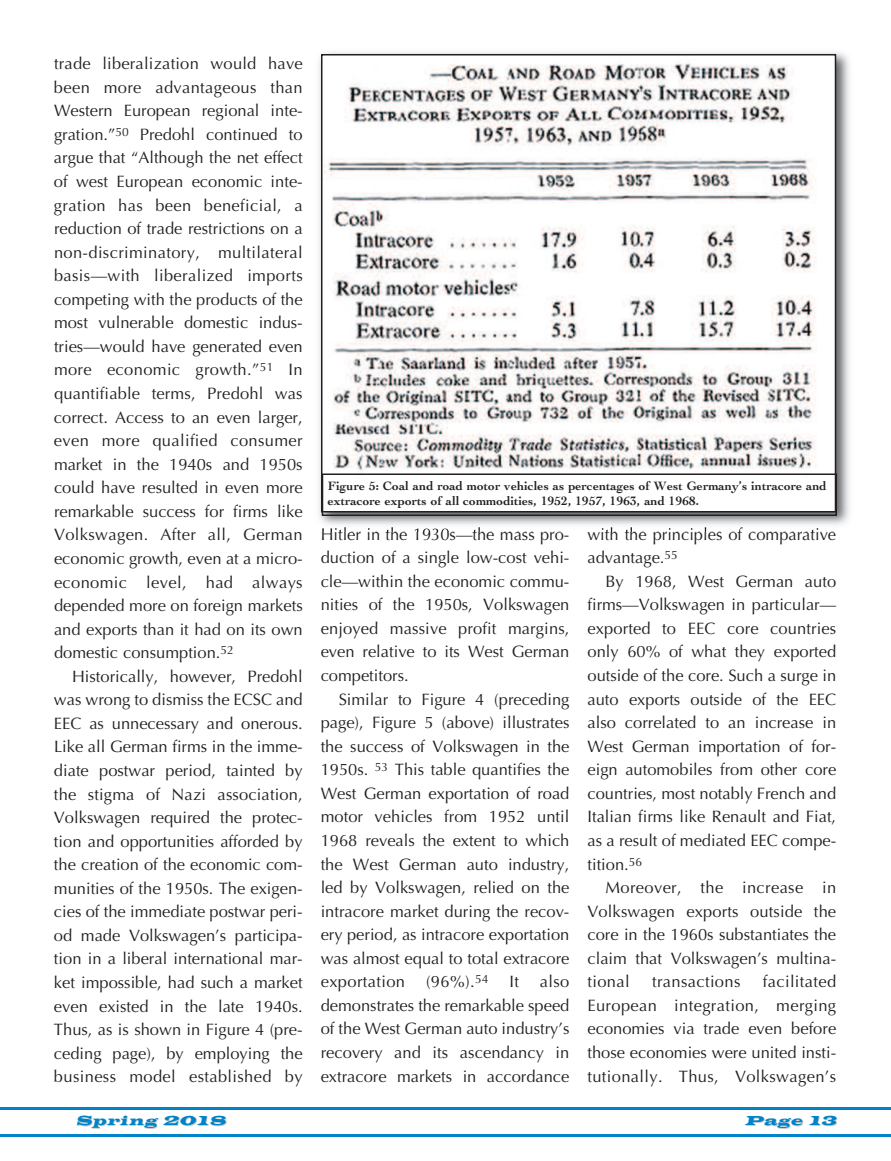
<style>
.page{position:relative;width:891px;height:1161px;background:#fff}
.page>*{position:absolute;margin:0;border:0;box-sizing:border-box;transform-origin:0 0}
.t1{font:16.5px/23.5px "Optima";color:#231f20;text-align:justify}
.t2{font:16.5px "Optima";letter-spacing:.02em;color:#231f20}
.t3{font:italic 13.5px "Latin Wide";color:#0083c8}
.t4{font:700 12.75px/15.3px "Cochin";letter-spacing:.01em;color:#231f20}
</style>
<div class="page">
<svg style="left:0;top:1107px;width:891px;height:30px"></svg>
<img style="left:319px;top:52px;width:530px;height:480px">
<img style="left:322px;top:527px;width:39px;height:5px">
<img style="left:600px;top:527px;width:29px;height:5px">
<div style="left:322px;top:55px;width:514px;height:457px;background:#fff"></div>
<img style="left:324px;top:63px;width:509px;height:411px">
<div style="left:321px;top:54px;width:515px;height:458px;border:2px solid #231f20"></div>
<div style="left:322px;top:474px;width:515px;height:42px;border:2px solid #231f20"></div>
<p class="t1" style="left:54px;top:52px;width:250px">trade liberalization would have been more advantageous than Western European regional inte&shy;gration.”<sup>50</sup> Predohl continued to argue that “Although the net effect of west European economic inte&shy;gration has been beneficial, a reduction of trade restrictions on a non-discriminatory, multilateral basis—with liberalized imports competing with the products of the most vulnerable domestic indus&shy;tries—would have generated even more economic growth.”<sup>51</sup> In quantifiable terms, Predohl was correct. Access to an even larger, even more qualified consumer market in the 1940s and 1950s could have resulted in even more remarkable success for firms like Volkswagen. After all, German economic growth, even at a micro&shy;economic level, had always depended more on foreign markets and exports than it had on its own domestic consumption.<sup>52</sup></p>
<p class="t1" style="left:54px;top:665px;width:250px;text-indent:18px">Historically, however, Predohl was wrong to dismiss the ECSC and EEC as unnecessary and onerous.<br>Like all German firms in the imme&shy;diate postwar period, tainted by the stigma of Nazi association, Volkswagen required the protec&shy;tion and opportunities afforded by the creation of the economic com&shy;munities of the 1950s. The exigen&shy;cies of the immediate postwar peri&shy;od made Volkswagen’s participa&shy;tion in a liberal international mar&shy;ket impossible, had such a market even existed in the late 1940s.<br>Thus, as is shown in Figure 4 (pre&shy;ceding page), by employing the business model established by</p>
<p class="t4" style="left:328px;top:478px;width:500px">Figure 5: Coal and road motor vehicles as percentages of West Germany’s intracore and extracore exports of all commodities, 1952, 1957, 1963, and 1968.</p>
<p class="t1" style="left:321px;top:523px;width:250px">Hitler in the 1930s—the mass pro&shy;duction of a single low-cost vehi&shy;cle—within the economic commu&shy;nities of the 1950s, Volkswagen enjoyed massive profit margins, even relative to its West German competitors.</p>
<p class="t1" style="left:321px;top:687px;width:250px;text-indent:18px">Similar to Figure 4 (preceding page), Figure 5 (above) illustrates the success of Volkswagen in the 1950s. <sup>53</sup> This table quantifies the West German exportation of road motor vehicles from 1952 until 1968 reveals the extent to which the West German auto industry, led by Volkswagen, relied on the intracore market during the recov&shy;ery period, as intracore exportation was almost equal to total extracore exportation</p>
<p class="t1" style="left:321px;top:970px;width:250px;text-indent:219px">also demonstrates the remarkable speed of the West German auto industry’s recovery and its ascendancy in extracore markets in accordance</p>
<p class="t1" style="left:426px;top:970px;width:64px">(96%).<sup>54</sup></p>
<p class="t1" style="left:509px;top:970px;width:11px">It</p>
<p class="t1" style="left:587px;top:523px;width:250px">with the principles of comparative advantage.<sup>55</sup></p>
<p class="t1" style="left:587px;top:570px;width:250px;text-indent:18px">By 1968, West German auto firms—Volkswagen in particular— exported to EEC core countries only 60% of what they exported outside of the core. Such a surge in auto exports outside of the EEC also correlated to an increase in West German importation of for&shy;eign automobiles from other core countries, most notably French and Italian firms like Renault and Fiat, as a result of mediated EEC compe&shy;tition.<sup>56</sup></p>
<p class="t1" style="left:587px;top:876px;width:250px;text-indent:18px">Moreover, the increase in Volkswagen exports outside the core in the 1960s substantiates the claim that Volkswagen’s multina&shy;tional</p>
<p class="t1" style="left:587px;top:970px;width:250px;text-indent:175px">facilitated European integration, merging economies via trade even before those economies were united insti&shy;tutionally. Thus, Volkswagen’s</p>
<p class="t2" style="left:652px;top:972px;width:90px">transactions</p>
<p class="t3" style="left:76px;top:1113px;width:155px">Spring 2018</p>
<p class="t3" style="left:744px;top:1113px;width:97px">Page 13</p>
</div>
